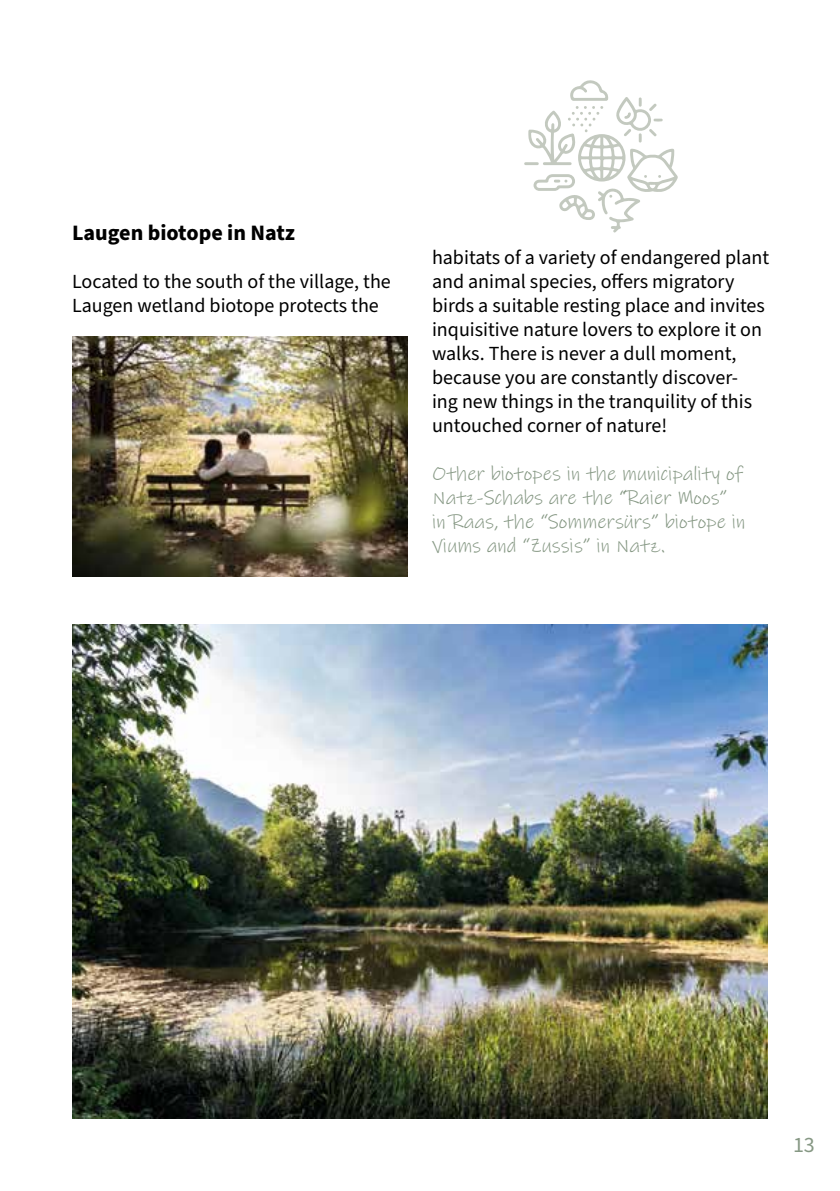
<style>
.page{position:relative;width:840px;height:1191px;background:#fff}
.page>*{position:absolute;margin:0;border:0;box-sizing:border-box;transform-origin:0 0}
.t1{font:700 22px "Source Sans Pro";color:#000}
.t2{font:22px "Source Sans Pro";color:#869884}
.t3{font:20px/24px "Source Sans Pro";color:#000}
.t4{font:20px/24px "Ink Free";color:#869884}
</style>
<div class="page">
<img style="left:72px;top:624px;width:695px;height:495px">
<svg style="left:524px;top:80px;width:153px;height:153px"></svg>
<img style="left:72px;top:336px;width:336px;height:240px">
<p class="t1" style="left:72px;top:218px;width:224px">Laugen biotope in Natz</p>
<p class="t3" style="left:72px;top:270px;width:320px">Located to the south of the village, the<br>Laugen wetland biotope protects the</p>
<p class="t3" style="left:432px;top:246px;width:338px">habitats of a variety of endangered plant and animal species, offers migratory birds a suitable resting place and invites inquisitive nature lovers to explore it on walks. There is never a dull moment, because you are constantly discover-<br>ing new things in the tranquility of this untouched corner of nature!</p>
<p class="t4" style="left:432px;top:462px;width:314px">Other biotopes in the municipality of Natz-Schabs are the “Raier Moos” in Raas, the “Sommersürs” biotope in Viums and “Zussis” in Natz.</p>
<p class="t2" style="left:792px;top:1130px;width:23px">13</p>
</div>
